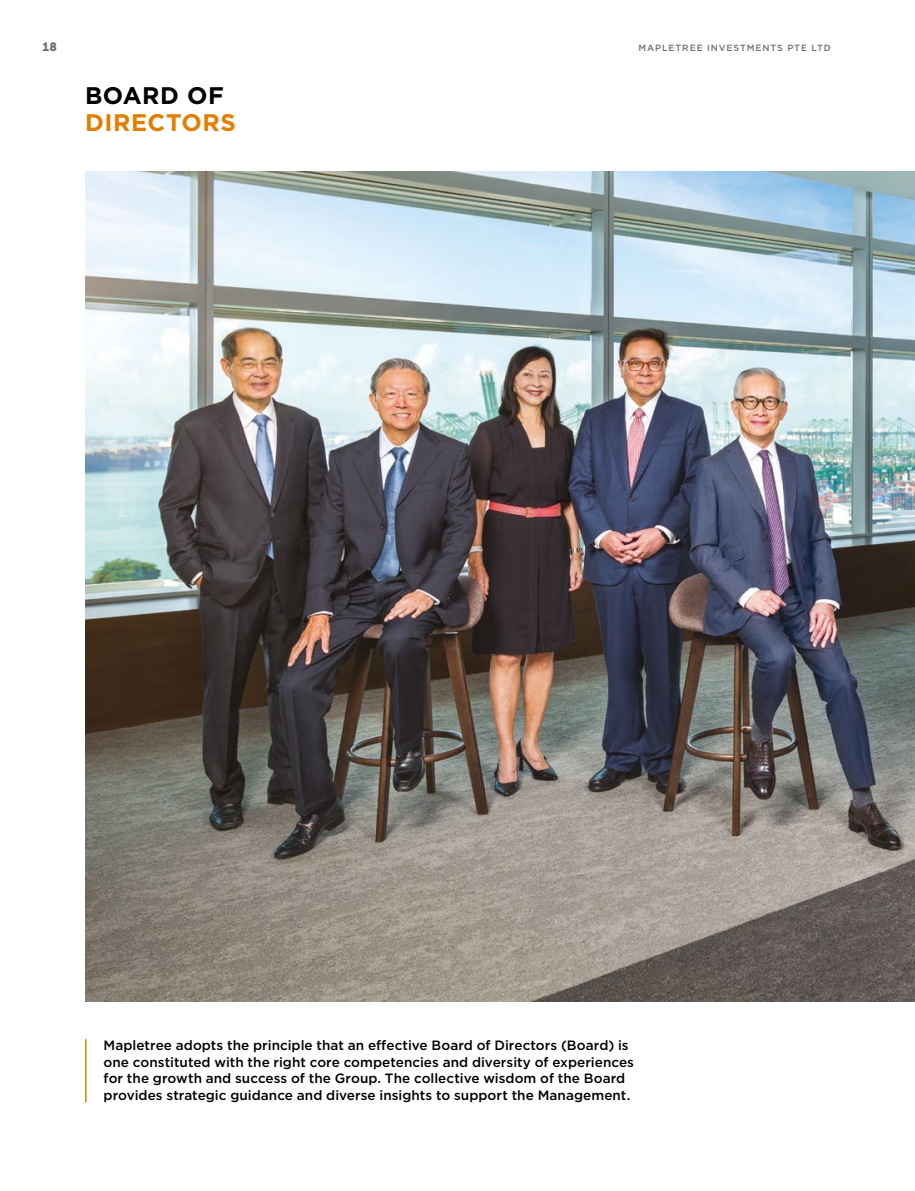
<style>
.page{position:relative;width:915px;height:1191px;background:#fff}
.page>*{position:absolute;margin:0;border:0;box-sizing:border-box;transform-origin:0 0}
.t1{font:700 24px "Gotham";letter-spacing:.02em;color:#e27e00}
.t2{font:700 24px "Gotham";letter-spacing:.02em;color:#000}
.t3{font:500 13.5px/16.5px "Gotham";letter-spacing:.005em;color:#000}
.t4{font:12px "Museo Sans 900";color:#706f6f}
.t5{font:500 9px "Gotham";letter-spacing:.1em;color:#706f6f}
</style>
<div class="page">
<hr style="left:85px;top:1039px;width:2px;height:63px;background:#e27e00">
<img style="left:85px;top:171px;width:829px;height:830px">
<p class="t4" style="left:43px;top:40px;width:16px">18</p>
<p class="t5" style="left:638px;top:42px;width:194px">MAPLETREE INVESTMENTS PTE LTD</p>
<h1 class="t2" style="left:85px;top:80px;width:140px">BOARD OF</h1>
<h1 class="t1" style="left:85px;top:107px;width:152px">DIRECTORS</h1>
<p class="t3" style="left:104px;top:1036px;width:531px">Mapletree adopts the principle that an effective Board of Directors (Board) is one constituted with the right core competencies and diversity of experiences for the growth and success of the Group. The collective wisdom of the Board provides strategic guidance and diverse insights to support the Management.</p>
</div>
